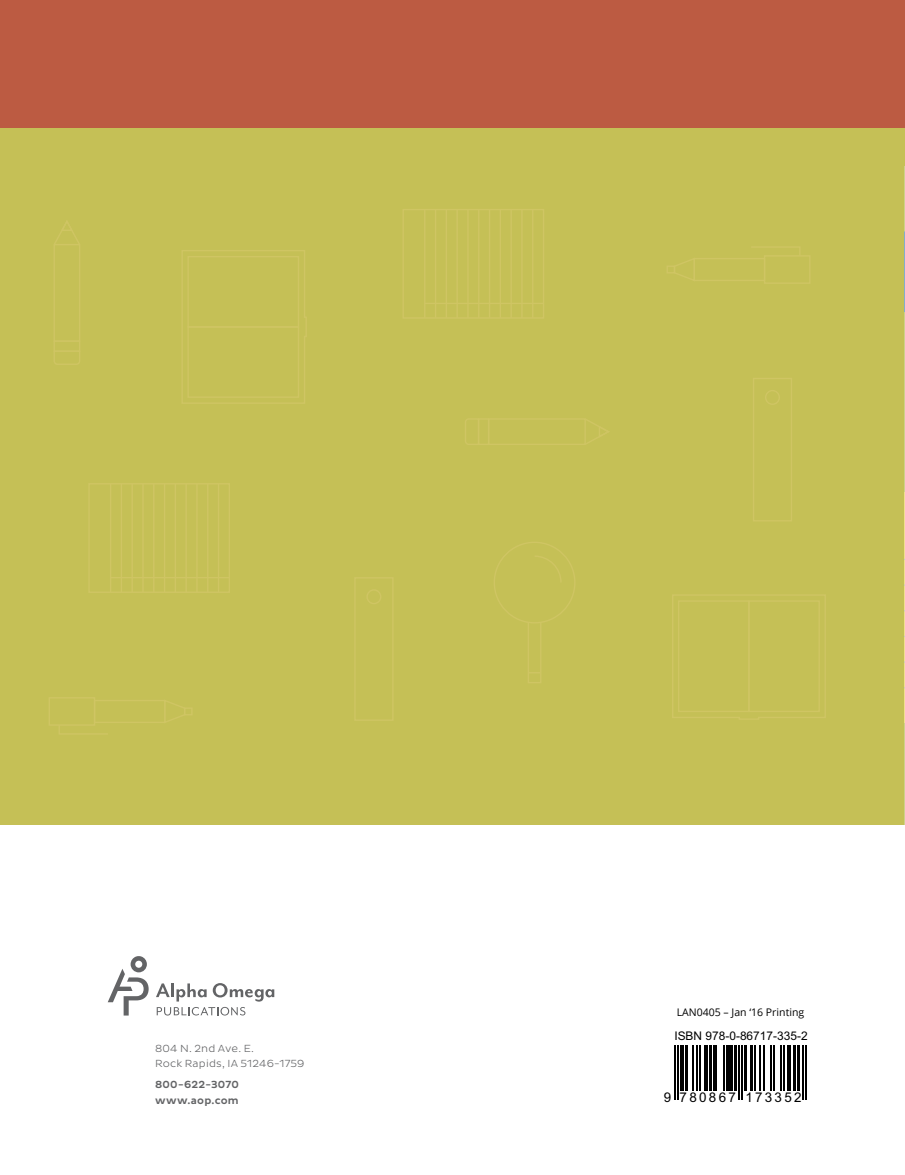
<style>
.page{position:relative;width:905px;height:1175px;background:#fff}
.page>*{position:absolute;margin:0;border:0;box-sizing:border-box;transform-origin:0 0}
.t1{font:13.35px "Arial";letter-spacing:.17em;color:#000}
.t2{font:11.85px "Arial";color:#000}
.t3{font:300 10.5px/15px "Pluto Sans";letter-spacing:.02em;color:#636466}
.t4{font:500 10.5px/15px "Pluto Sans";letter-spacing:.02em;color:#636466}
.t5{font:10.5px "Open Sans";color:#000}
</style>
<div class="page">
<div style="left:0;top:116px;width:904px;height:708px;background:#c5c056"></div>
<div style="left:0;top:0;width:904px;height:127px;background:#bc5b42"></div>
<hr style="left:904px;top:166px;width:1px;height:658px;background:#cdd18b">
<hr style="left:904px;top:493px;width:1px;height:230px;background:#f0de8f">
<svg style="left:904px;top:231px;width:1px;height:81px"></svg>
<svg style="left:156px;top:983px;width:118px;height:32px"></svg>
<svg style="left:108px;top:956px;width:41px;height:59px"></svg>
<div style="left:53px;top:244px;width:27px;height:98px;border:1px solid #cfc563"></div>
<svg style="left:53px;top:221px;width:27px;height:25px"></svg>
<div style="left:53px;top:340px;width:27px;height:12px;border:1px solid #cfc563"></div>
<svg style="left:53px;top:350px;width:27px;height:15px"></svg>
<div style="left:488px;top:418px;width:98px;height:27px;border:1px solid #cfc563"></div>
<svg style="left:583px;top:418px;width:26px;height:27px"></svg>
<div style="left:478px;top:418px;width:11px;height:27px;border:1px solid #cfc563"></div>
<svg style="left:465px;top:418px;width:15px;height:27px"></svg>
<div style="left:88px;top:483px;width:142px;height:110px;border:1px solid #cfc563"></div>
<hr style="left:110px;top:484px;width:1px;height:108px;background:#cfc563">
<hr style="left:121px;top:484px;width:1px;height:108px;background:#cfc563">
<hr style="left:131px;top:484px;width:2px;height:108px;background:#cfc563">
<hr style="left:142px;top:484px;width:2px;height:108px;background:#cfc563">
<hr style="left:153px;top:484px;width:1px;height:108px;background:#cfc563">
<hr style="left:164px;top:484px;width:1px;height:108px;background:#cfc563">
<hr style="left:175px;top:484px;width:1px;height:108px;background:#cfc563">
<hr style="left:185px;top:484px;width:2px;height:108px;background:#cfc563">
<hr style="left:196px;top:484px;width:2px;height:108px;background:#cfc563">
<hr style="left:207px;top:484px;width:1px;height:108px;background:#cfc563">
<hr style="left:218px;top:484px;width:1px;height:108px;background:#cfc563">
<hr style="left:111px;top:577px;width:118px;height:1px;background:#cfc563">
<div style="left:402px;top:209px;width:142px;height:110px;border:1px solid #cfc563"></div>
<hr style="left:424px;top:209px;width:1px;height:109px;background:#cfc563">
<hr style="left:435px;top:209px;width:1px;height:109px;background:#cfc563">
<hr style="left:445px;top:209px;width:2px;height:109px;background:#cfc563">
<hr style="left:456px;top:209px;width:2px;height:109px;background:#cfc563">
<hr style="left:467px;top:209px;width:1px;height:109px;background:#cfc563">
<hr style="left:478px;top:209px;width:1px;height:109px;background:#cfc563">
<hr style="left:489px;top:209px;width:1px;height:109px;background:#cfc563">
<hr style="left:499px;top:209px;width:2px;height:109px;background:#cfc563">
<hr style="left:510px;top:209px;width:2px;height:109px;background:#cfc563">
<hr style="left:521px;top:209px;width:1px;height:109px;background:#cfc563">
<hr style="left:532px;top:209px;width:1px;height:109px;background:#cfc563">
<hr style="left:425px;top:303px;width:118px;height:1px;background:#cfc563">
<svg style="left:355px;top:577px;width:38px;height:144px"></svg>
<svg style="left:753px;top:378px;width:39px;height:143px"></svg>
<svg style="left:182px;top:250px;width:125px;height:154px"></svg>
<svg style="left:672px;top:595px;width:154px;height:124px"></svg>
<div style="left:693px;top:258px;width:72px;height:23px;border:1px solid #cfc563"></div>
<div style="left:763px;top:255px;width:47px;height:29px;border:1px solid #cfc563"></div>
<svg style="left:675px;top:258px;width:20px;height:23px"></svg>
<div style="left:666px;top:265px;width:9px;height:8px;border:1px solid #cfc563"></div>
<svg style="left:763px;top:247px;width:38px;height:10px"></svg>
<div style="left:94px;top:700px;width:71px;height:23px;border:1px solid #cfc563"></div>
<div style="left:49px;top:697px;width:46px;height:28px;border:1px solid #cfc563"></div>
<svg style="left:163px;top:700px;width:21px;height:23px"></svg>
<div style="left:184px;top:707px;width:9px;height:8px;border:1px solid #cfc563"></div>
<svg style="left:58px;top:723px;width:37px;height:11px"></svg>
<svg style="left:535px;top:556px;width:26px;height:24px"></svg>
<div style="left:527px;top:621px;width:14px;height:62px;border:1px solid #cfc563"></div>
<svg style="left:528px;top:672px;width:12px;height:1px"></svg>
<hr style="left:674px;top:1045px;width:1px;height:54px;background:#000">
<hr style="left:677px;top:1045px;width:1px;height:54px;background:#000">
<hr style="left:680px;top:1045px;width:4px;height:45px;background:#000">
<hr style="left:685px;top:1045px;width:3px;height:45px;background:#000">
<hr style="left:692px;top:1045px;width:1px;height:45px;background:#000">
<hr style="left:697px;top:1045px;width:1px;height:45px;background:#000">
<hr style="left:699px;top:1045px;width:1px;height:45px;background:#000">
<svg style="left:704px;top:1045px;width:3px;height:45px"></svg>
<hr style="left:709px;top:1045px;width:2px;height:45px;background:#000">
<hr style="left:713px;top:1045px;width:4px;height:45px;background:#000">
<hr style="left:723px;top:1045px;width:1px;height:45px;background:#000">
<hr style="left:726px;top:1045px;width:1px;height:45px;background:#000">
<div style="left:728px;top:1045px;width:5px;height:45px;background:#000"></div>
<hr style="left:734px;top:1045px;width:3px;height:45px;background:#000">
<hr style="left:738px;top:1045px;width:1px;height:54px;background:#000">
<hr style="left:741px;top:1045px;width:1px;height:54px;background:#000">
<hr style="left:744px;top:1045px;width:3px;height:45px;background:#000">
<hr style="left:749px;top:1045px;width:3px;height:45px;background:#000">
<hr style="left:754px;top:1045px;width:1px;height:45px;background:#000">
<hr style="left:759px;top:1045px;width:1px;height:45px;background:#000">
<hr style="left:763px;top:1045px;width:2px;height:45px;background:#000">
<hr style="left:770px;top:1045px;width:2px;height:45px;background:#000">
<hr style="left:773px;top:1045px;width:1px;height:45px;background:#000">
<hr style="left:780px;top:1045px;width:1px;height:45px;background:#000">
<hr style="left:783px;top:1045px;width:1px;height:45px;background:#000">
<hr style="left:787px;top:1045px;width:4px;height:45px;background:#000">
<hr style="left:793px;top:1045px;width:2px;height:45px;background:#000">
<hr style="left:797px;top:1045px;width:2px;height:45px;background:#000">
<hr style="left:802px;top:1045px;width:2px;height:54px;background:#000">
<hr style="left:805px;top:1045px;width:1px;height:54px;background:#000">
<p class="t3" style="left:155px;top:1041px;width:151px">804 N. 2nd Ave. E.<br>Rock Rapids, IA 51246-1759</p>
<p class="t4" style="left:155px;top:1077px;width:85px">800-622-3070 www.aop.com</p>
<p class="t5" style="left:676px;top:1005px;width:129px">LAN0405 – Jan ‘16 Printing</p>
<p class="t2" style="left:674px;top:1027px;width:135px">ISBN 978-0-86717-335-2</p>
<p class="t1" style="left:664px;top:1088px;width:139px">9 780867 173352</p>
</div>
